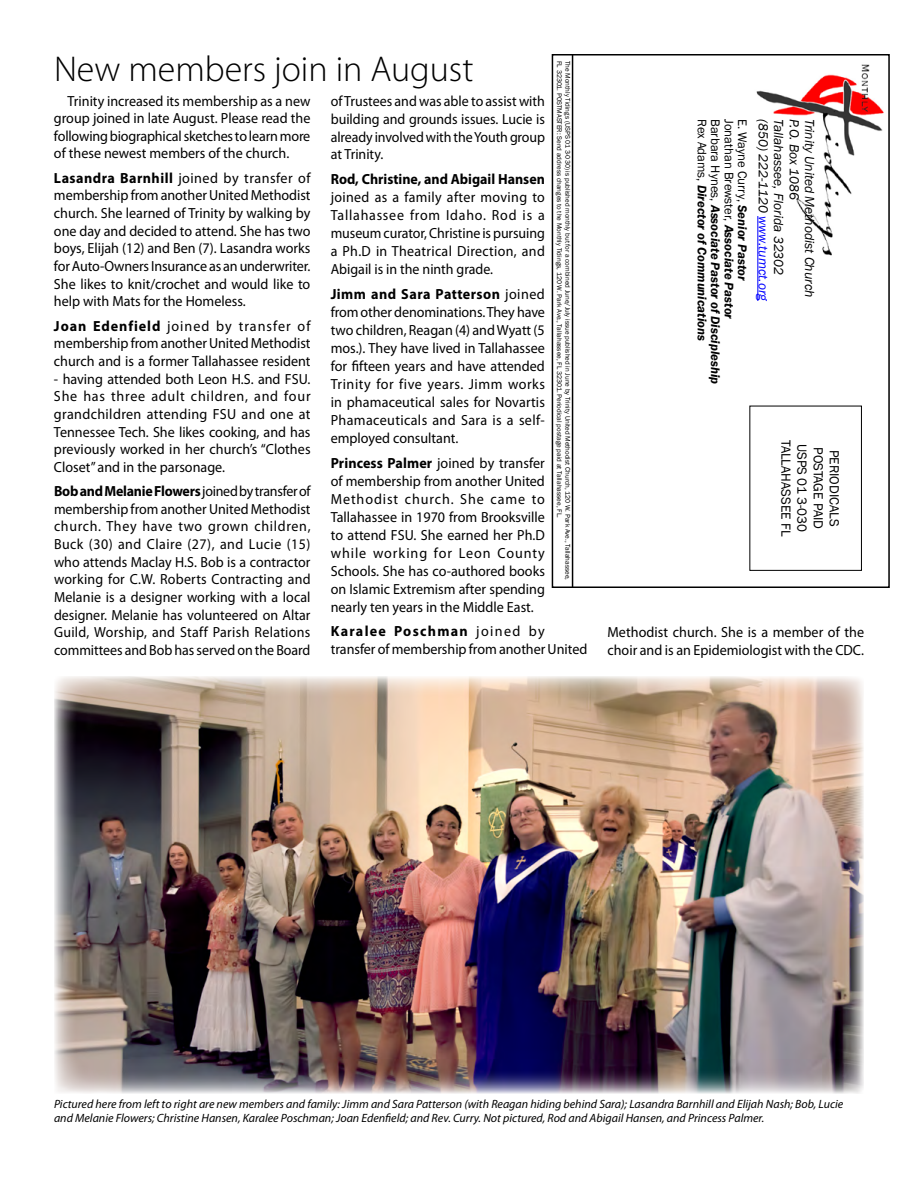
<style>
.page{position:relative;width:918px;height:1188px;background:#fff}
.page>*{position:absolute;margin:0;border:0;box-sizing:border-box;transform-origin:0 0}
.t1{font:300 36px "Myriad Pro";color:#000}
.t2{font:14.7px/18px "Myriad Pro";color:#000;text-align:justify;scale:.96 1}
.t3{font:14.7px/17.7px "Myriad Pro";color:#000;text-align:justify;scale:.95 1}
.t4{font:700 14.7px "Myriad Pro";color:#000;scale:.95 1}
.t5{font:italic 13.5px "Franklin Gothic";color:#000}
.t6{font:13.5px/16.2px "Franklin Gothic";color:#000;text-align:center}
.t7{font:italic 600 12.75px/13.5px "Franklin Gothic";color:#000}
.t8{font:italic 12px/13.5px "Myriad Pro";color:#000}
.t9{font:6.9px "Franklin Gothic";color:#000}
.s1{font-weight:700}
.s2{font-weight:400;font-style:normal}
.s3{color:#00f}
</style>
<div class="page">
<img style="left:756px;top:64px;width:128px;height:199px">
<div style="left:749px;top:406px;width:113px;height:165px;border:1px solid #000"></div>
<hr style="left:572px;top:54px;width:1px;height:533px;background:#000">
<div style="left:552px;top:54px;width:338px;height:534px;border:2px solid #000"></div>
<hr style="left:757px;top:216px;width:1px;height:85px;background:#00f">
<img style="left:54px;top:676px;width:810px;height:418px">
<h1 class="t1" style="left:54px;top:49px;width:421px">New members join in August</h1>
<p class="t9" style="left:564px;top:61px;width:458px;rotate:90deg">FL 32301. Postmaster: Send address changes to the Monthly Tidings, 120 W. Park Ave., Tallahassee, FL 32301. Periodical postage paid at Tallahassee, FL.</p>
<p class="t9" style="left:572px;top:61px;width:521px;rotate:90deg">The Monthly Tidings (USPS 01 3-030) is published monthly but for a combined June/July issue published in June by Trinity United Methodist Church, 120 W. Park Ave., Tallahassee,</p>
<p class="t3" style="left:331px;top:91px;width:227px">of Trustees and was able to assist with building and grounds issues. Lucie is already involved with the Youth group at Trinity.</p>
<p class="t4" style="left:331px;top:170px;width:227px">Rod, Christine, and Abigail Hansen</p>
<p class="t3" style="left:331px;top:188px;width:227px">joined as a family after moving to Tallahassee from Idaho. Rod is a museum curator, Christine is pursuing a Ph.D in Theatrical Direction, and Abigail is in the ninth grade.</p>
<p class="t2" style="left:331px;top:285px;width:225px"><span class="s1">Jimm and Sara Patterson</span> joined from other denominations. They have two children, Reagan (4) and Wyatt (5 mos.). They have lived in Tallahassee for fifteen years and have attended Trinity for five years. Jimm works in phamaceutical sales for Novartis Phamaceuticals and Sara is a self&shy;employed consultant.</p>
<p class="t2" style="left:331px;top:454px;width:225px"><span class="s1">Princess Palmer</span> joined by transfer of membership from another United Methodist church. She came to Tallahassee in 1970 from Brooksville to attend FSU. She earned her Ph.D while working for Leon County Schools. She has co-authored books on Islamic Extremism after spending nearly ten years in the Middle East.</p>
<p class="t2" style="left:331px;top:622px;width:269px"><span class="s1">Karalee Poschman</span> joined by transfer of membership from another United</p>
<p class="t2" style="left:608px;top:623px;width:269px">Methodist church. She is a member of the choir and is an Epidemiologist with the CDC.</p>
<p class="t2" style="left:54px;top:92px;width:269px;text-indent:14px">Trinity increased its membership as a new group joined in late August. Please read the following biographical sketches to learn more of these newest members of the church.</p>
<p class="t2" style="left:54px;top:169px;width:269px"><span class="s1">Lasandra Barnhill</span> joined by transfer of membership from another United Methodist church. She learned of Trinity by walking by one day and decided to attend. She has two boys, Elijah (12) and Ben (7). Lasandra works for Auto-Owners Insurance as an underwriter.<br>She likes to knit/crochet and would like to help with Mats for the Homeless.</p>
<p class="t2" style="left:54px;top:317px;width:269px"><span class="s1">Joan Edenfield</span> joined by transfer of membership from another United Methodist church and is a former Tallahassee resident</p>
<p class="t2" style="left:54px;top:370px;width:269px">- having attended both Leon H.S. and FSU.<br>She has three adult children, and four grandchildren attending FSU and one at Tennessee Tech. She likes cooking, and has previously worked in her church’s “Clothes Closet” and in the parsonage.</p>
<p class="t3" style="left:54px;top:482px;width:272px"><span class="s1">Bob and Melanie Flowers</span> joined by transfer of membership from another United Methodist church. They have two grown children, Buck (30) and Claire (27), and Lucie (15) who attends Maclay H.S. Bob is a contractor working for C.W. Roberts Contracting and Melanie is a designer working with a local designer. Melanie has volunteered on Altar Guild, Worship, and Staff Parish Relations committees and Bob has served on the Board</p>
<p class="t7" style="left:749px;top:119px;width:266px;rotate:90deg"><span class="s2">E. Wayne Curry,</span> Senior Pastor<br><span class="s2">Jonathan Brewster,</span> Associate Pastor<br><span class="s2">Barbara Hynes,</span> Associate Pastor of Discipleship <span class="s2">Rex Adams,</span> Director of Communications</p>
<p class="t5" style="left:772px;top:119px;width:184px;rotate:90deg">(850) 222-1120 <span class="s3">www.tumct.org</span></p>
<p class="t5" style="left:787px;top:119px;width:158px;rotate:90deg">Tallahassee, Florida 32302</p>
<p class="t5" style="left:803px;top:119px;width:82px;rotate:90deg">P.O. Box 1086</p>
<p class="t5" style="left:818px;top:119px;width:180px;rotate:90deg">Trinity United Methodist Church</p>
<p class="t6" style="left:842px;top:440px;width:98px;rotate:90deg">PERIODICALS<br>POSTAGE PAID<br>USPS 01 3-030<br>TALLAHASSEE FL</p>
<p class="t8" style="left:54px;top:1097px;width:791px">Pictured here from left to right are new members and family: Jimm and Sara Patterson (with Reagan hiding behind Sara); Lasandra Barnhill and Elijah Nash; Bob, Lucie and Melanie Flowers; Christine Hansen, Karalee Poschman; Joan Edenfield; and Rev. Curry. Not pictured, Rod and Abigail Hansen, and Princess Palmer.</p>
</div>
